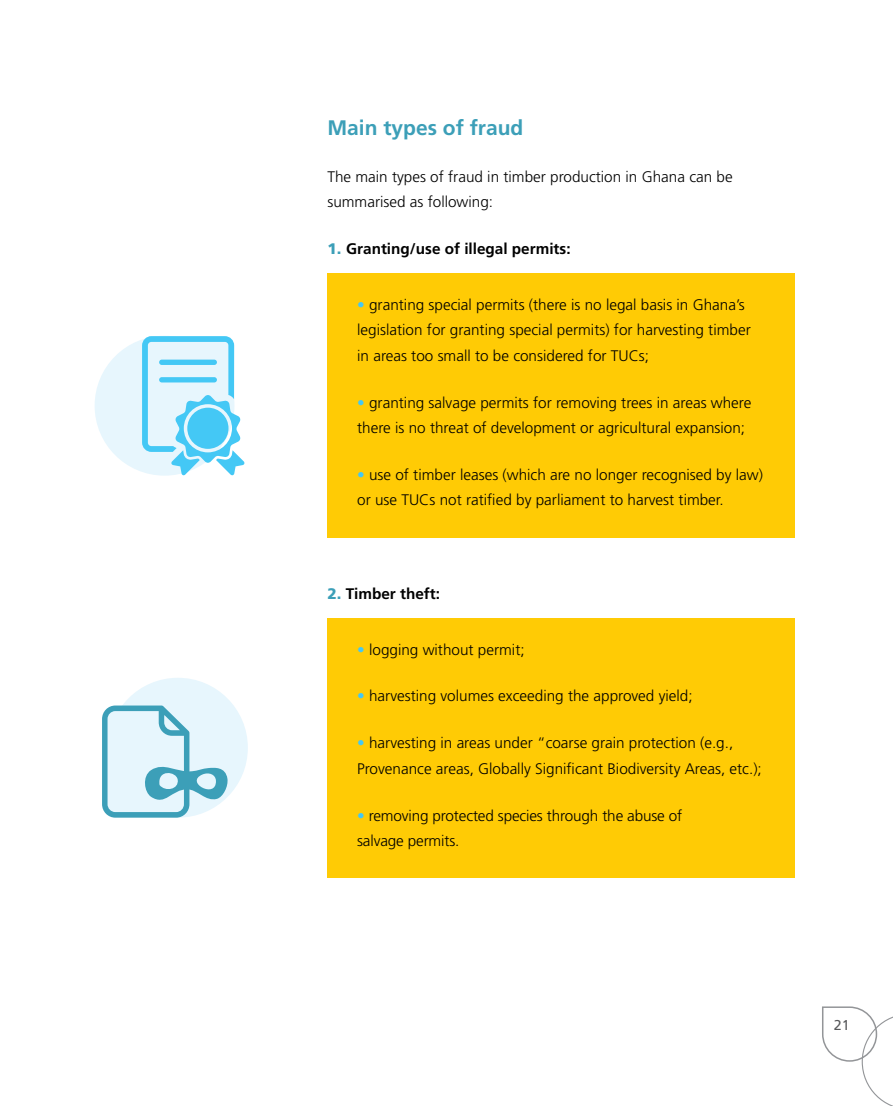
<style>
.page{position:relative;width:893px;height:1106px;background:#fff}
.page>*{position:absolute;margin:0;border:0;box-sizing:border-box;transform-origin:0 0}
.t1{font:700 21px "Frutiger";color:#3c9fb8}
.t2{font:300 15.3px/25.5px "Frutiger";color:#000}
.t3{font:700 15.3px "Frutiger";color:#000}
.t4{font:14.25px "Frutiger";color:#58595b}
.s1{font-weight:900;color:#3c9fb8}
.s2{color:#44c8f5}
</style>
<div class="page">
<div style="left:327px;top:273px;width:468px;height:265px;background:#ffcb05"></div>
<div style="left:327px;top:618px;width:468px;height:259px;background:#ffcb05"></div>
<div style="left:108px;top:677px;width:140px;height:140px;background:#e7f6fd;border-radius:50%"></div>
<svg style="left:102px;top:705px;width:127px;height:112px"></svg>
<div style="left:95px;top:336px;width:139px;height:139px;background:#e7f6fd;border-radius:50%"></div>
<svg style="left:142px;top:336px;width:103px;height:139px"></svg>
<svg style="left:822px;top:1006px;width:71px;height:100px"></svg>
<h1 class="t1" style="left:327px;top:115px;width:198px">Main types of fraud</h1>
<p class="t2" style="left:327px;top:164px;width:407px">The main types of fraud in timber production in Ghana can be summarised as following:</p>
<p class="t3" style="left:327px;top:240px;width:245px"><span class="s1">1.</span> Granting/use of illegal permits:</p>
<p class="t2" style="left:357px;top:292px;width:395px"><span class="s2">•</span> granting special permits (there is no legal basis in Ghana’s legislation for granting special permits) for harvesting timber in areas too small to be considered for TUCs;</p>
<p class="t2" style="left:357px;top:390px;width:396px"><span class="s2">•</span> granting salvage permits for removing trees in areas where there is no threat of development or agricultural expansion;</p>
<p class="t2" style="left:357px;top:462px;width:407px"><span class="s2">•</span> use of timber leases (which are no longer recognised by law) or use TUCs not ratified by parliament to harvest timber.</p>
<p class="t3" style="left:327px;top:584px;width:114px"><span class="s1">2.</span> Timber theft:</p>
<p class="t2" style="left:357px;top:637px;width:169px"><span class="s2">•</span> logging without permit;</p>
<p class="t2" style="left:357px;top:683px;width:337px"><span class="s2">•</span> harvesting volumes exceeding the approved yield;</p>
<p class="t2" style="left:357px;top:730px;width:406px"><span class="s2">•</span> harvesting in areas under “coarse grain protection (e.g.,<br>Provenance areas, Globally Significant Biodiversity Areas, etc.);</p>
<p class="t2" style="left:357px;top:802px;width:327px"><span class="s2">•</span> removing protected species through the abuse of salvage permits.</p>
<p class="t4" style="left:834px;top:1016px;width:17px">21</p>
</div>
